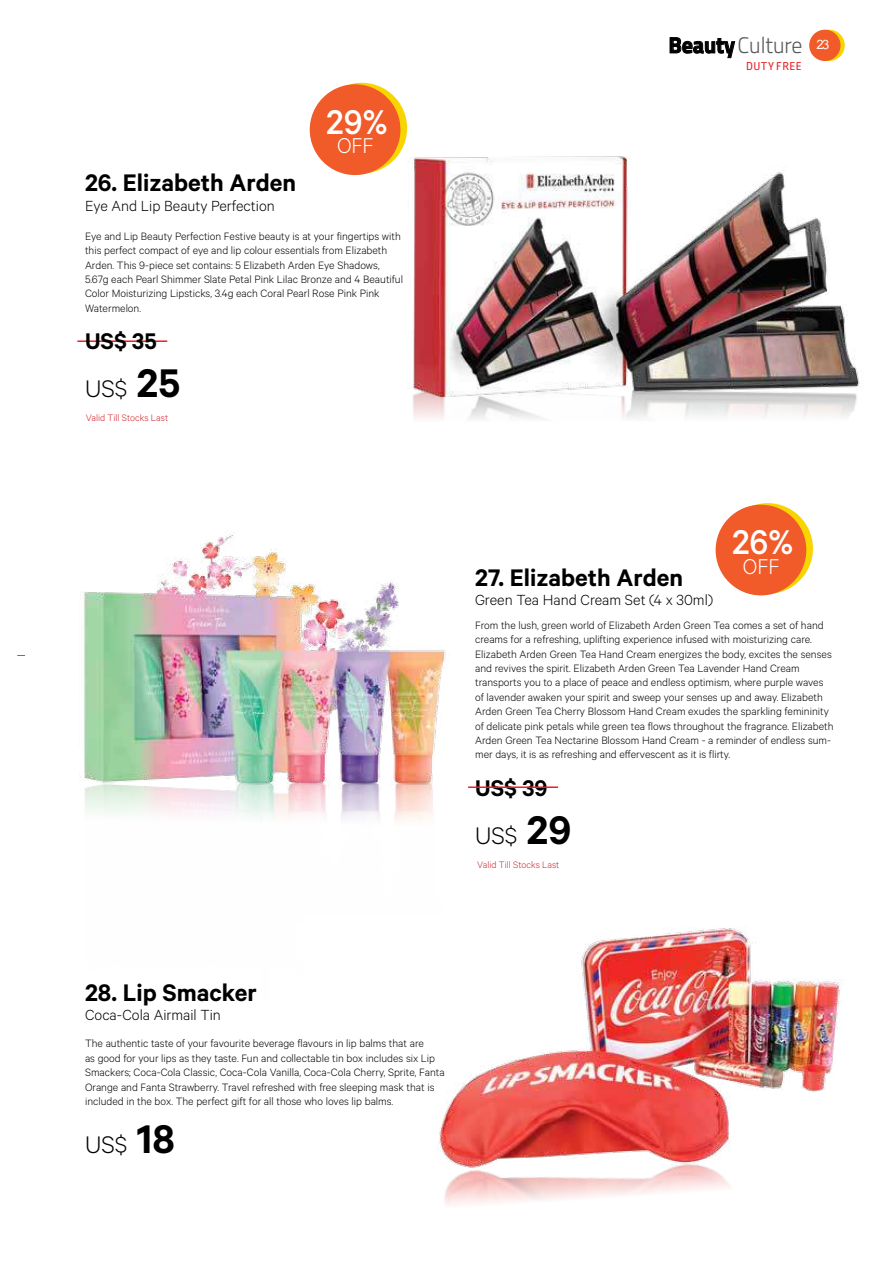
<style>
.page{position:relative;width:893px;height:1263px;background:#fff}
.page>*{position:absolute;margin:0;border:0;box-sizing:border-box;transform-origin:0 0}
.t1{font:500 38.7px "Calibre";color:#fff}
.t2{font:600 27px "Calibre";color:#000}
.t3{font:300 27px "Calibre";color:#000}
.t4{font:600 25.5px "Calibre";color:#000}
.t5{font:300 24.15px "Calibre";color:#fff}
.t6{font:300 22.5px "Titillium Web";color:#58595b}
.t7{font:18px "Utsaah";color:#fff}
.t8{font:300 16.5px "Calibre";color:#000}
.t9{font:300 12px/14.4px "Calibre";color:#000}
.t10{font:12px "Ropa Sans";letter-spacing:.035em;color:#ed1d24}
.t11{font:300 10.5px "Calibre";color:#d2232a}
.s1{font-weight:600;font-size:45px}
.s2{font-weight:700;color:#000}
</style>
<div class="page">
<svg style="left:813px;top:30px;width:32px;height:31px"></svg>
<div style="left:809px;top:30px;width:31px;height:31px;background:#f15a29;border-radius:50%"></div>
<svg style="left:670px;top:37px;width:65px;height:21px"></svg>
<hr style="left:468px;top:786px;width:90px;height:2px;background:#ed1d24">
<hr style="left:77px;top:340px;width:90px;height:2px;background:#ed1d24">
<img style="left:399px;top:141px;width:461px;height:278px">
<img style="left:81px;top:533px;width:365px;height:228px">
<img style="left:80px;top:761px;width:391px;height:60px">
<img style="left:440px;top:928px;width:400px;height:201px">
<img style="left:438px;top:1129px;width:292px;height:77px">
<svg style="left:316px;top:83px;width:91px;height:90px"></svg>
<div style="left:310px;top:84px;width:90px;height:91px;background:#f15a29;border-radius:50%"></div>
<svg style="left:722px;top:503px;width:91px;height:91px"></svg>
<div style="left:716px;top:505px;width:90px;height:90px;background:#f15a29;border-radius:50%"></div>
<h1 class="t1" style="left:326px;top:99px;width:63px">29%</h1>
<h3 class="t5" style="left:337px;top:132px;width:38px">OFF</h3>
<h2 class="t2" style="left:85px;top:167px;width:212px">26. Elizabeth Arden</h2>
<h3 class="t8" style="left:85px;top:196px;width:191px">Eye And Lip Beauty Perfection</h3>
<p class="t9" style="left:85px;top:228px;width:319px">Eye and Lip Beauty Perfection Festive beauty is at your fingertips with this perfect compact of eye and lip colour essentials from Elizabeth Arden. This 9-piece set contains: 5 Elizabeth Arden Eye Shadows, 5.67g each Pearl Shimmer Slate Petal Pink Lilac Bronze and 4 Beautiful Color Moisturizing Lipsticks, 3.4g each Coral Pearl Rose Pink Pink Watermelon.</p>
<h3 class="t4" style="left:85px;top:326px;width:73px">US$ 35</h3>
<h2 class="t3" style="left:85px;top:373px;width:97px">US$ <span class="s1">25</span></h2>
<p class="t11" style="left:86px;top:412px;width:84px">Valid Till Stocks Last</p>
<h3 class="t6" style="left:668px;top:29px;width:136px"><span class="s2">Beauty</span>Culture</h3>
<p class="t10" style="left:746px;top:59px;width:57px">DUTY FREE</p>
<h3 class="t7" style="left:816px;top:36px;width:14px">23</h3>
<h1 class="t1" style="left:732px;top:520px;width:63px">26%</h1>
<h3 class="t5" style="left:743px;top:552px;width:38px">OFF</h3>
<h2 class="t2" style="left:475px;top:561px;width:209px">27. Elizabeth Arden</h2>
<h3 class="t8" style="left:475px;top:591px;width:240px">Green Tea Hand Cream Set (4 x 30ml)</h3>
<p class="t9" style="left:475px;top:617px;width:360px">From the lush, green world of Elizabeth Arden Green Tea comes a set of hand creams for a refreshing, uplifting experience infused with moisturizing care.<br>Elizabeth Arden Green Tea Hand Cream energizes the body, excites the senses and revives the spirit. Elizabeth Arden Green Tea Lavender Hand Cream transports you to a place of peace and endless optimism, where purple waves of lavender awaken your spirit and sweep your senses up and away. Elizabeth Arden Green Tea Cherry Blossom Hand Cream exudes the sparkling femininity of delicate pink petals while green tea flows throughout the fragrance. Elizabeth Arden Green Tea Nectarine Blossom Hand Cream - a reminder of endless sum&shy;mer days, it is as refreshing and effervescent as it is flirty.</p>
<h3 class="t4" style="left:475px;top:773px;width:74px">US$ 39</h3>
<h2 class="t3" style="left:475px;top:820px;width:98px">US$ <span class="s1">29</span></h2>
<p class="t11" style="left:477px;top:858px;width:84px">Valid Till Stocks Last</p>
<h2 class="t2" style="left:85px;top:976px;width:173px">28. Lip Smacker</h2>
<h3 class="t8" style="left:85px;top:1006px;width:137px">Coca-Cola Airmail Tin</h3>
<p class="t9" style="left:85px;top:1036px;width:361px">The authentic taste of your favourite beverage flavours in lip balms that are<br>as good for your lips as they taste. Fun and collectable tin box includes six Lip Smackers; Coca-Cola Classic, Coca-Cola Vanilla, Coca-Cola Cherry, Sprite, Fanta Orange and Fanta Strawberry. Travel refreshed with free sleeping mask that is included in the box. The perfect gift for all those who loves lip balms.</p>
<h2 class="t3" style="left:85px;top:1129px;width:91px">US$ <span class="s1">18</span></h2>
</div>
